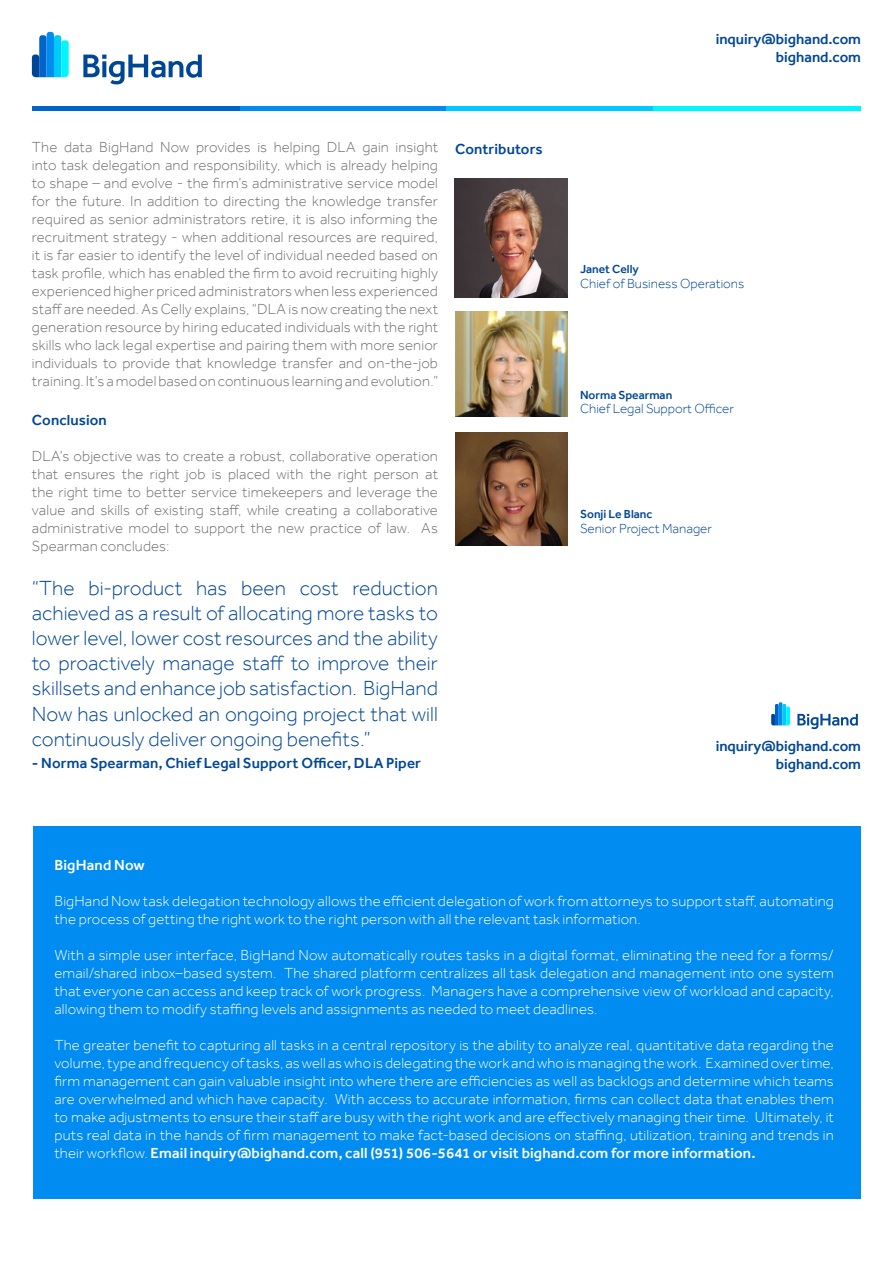
<style>
.page{position:relative;width:893px;height:1263px;background:#fff}
.page>*{position:absolute;margin:0;border:0;box-sizing:border-box;transform-origin:0 0}
.t1{font:300 21px/25.2px "Effra";color:#004696;text-align:justify}
.t2{font:300 15px/18px "Effra";letter-spacing:.01em;color:#fff;text-align:justify}
.t3{font:300 15px/18px "Effra";letter-spacing:.01em;color:#6d6e71;text-align:justify}
.t4{font:500 15px/18px "Effra";letter-spacing:.005em;color:#004696;text-align:right}
.t5{font:500 15px "Effra";letter-spacing:.01em;color:#fff}
.t6{font:300 13.5px "Effra";color:#004696}
.t7{font:500 12px "Effra";color:#004696}
.s1{font-weight:500}
</style>
<div class="page">
<svg style="left:32px;top:32px;width:37px;height:45px"></svg>
<svg style="left:83px;top:55px;width:119px;height:29px"></svg>
<div style="left:239px;top:106px;width:207px;height:5px;background:#008cf0"></div>
<div style="left:32px;top:106px;width:207px;height:5px;background:#0064c8"></div>
<div style="left:446px;top:106px;width:208px;height:5px;background:#00c9ff"></div>
<div style="left:654px;top:106px;width:207px;height:5px;background:#00f5ff"></div>
<svg style="left:771px;top:702px;width:19px;height:23px"></svg>
<svg style="left:797px;top:714px;width:61px;height:15px"></svg>
<img style="left:454px;top:178px;width:114px;height:120px">
<img style="left:456px;top:432px;width:111px;height:114px">
<div style="left:33px;top:826px;width:827px;height:372px;background:#008cf0"></div>
<img style="left:456px;top:312px;width:111px;height:104px">
<p class="t3" style="left:32px;top:138px;width:408px">The data BigHand Now provides is helping DLA gain insight into task delegation and responsibility, which is already helping to shape – and evolve - the firm’s administrative service model for the future. In addition to directing the knowledge transfer required as senior administrators retire, it is also informing the recruitment strategy - when additional resources are required, it is far easier to identify the level of individual needed based on task profile, which has enabled the firm to avoid recruiting highly experienced higher priced administrators when less experienced staff are needed. As Celly explains, “DLA is now creating the next generation resource by hiring educated individuals with the right skills who lack legal expertise and pairing them with more senior individuals to provide that knowledge transfer and on-the-job training. It’s a model based on continuous learning and evolution.”</p>
<p class="t4" style="left:32px;top:411px;width:76px">Conclusion</p>
<p class="t3" style="left:32px;top:447px;width:408px">DLA’s objective was to create a robust, collaborative operation that ensures the right job is placed with the right person at the right time to better service timekeepers and leverage the value and skills of existing staff, while creating a collaborative administrative model to support the new practice of law. As Spearman concludes:</p>
<p class="t1" style="left:32px;top:575px;width:408px">“The bi-product has been cost reduction achieved as a result of allocating more tasks to lower level, lower cost resources and the ability to proactively manage staff to improve their skillsets and enhance job satisfaction. BigHand Now has unlocked an ongoing project that will continuously deliver ongoing benefits.”</p>
<p class="t4" style="left:32px;top:754px;width:391px">- Norma Spearman, Chief Legal Support Officer, DLA Piper</p>
<p class="t4" style="left:455px;top:140px;width:89px">Contributors</p>
<p class="t4" style="left:716px;top:30px;width:147px">inquiry@bighand.com bighand.com</p>
<p class="t7" style="left:580px;top:261px;width:60px">Janet Celly</p>
<p class="t6" style="left:580px;top:275px;width:166px">Chief of Business Operations</p>
<p class="t7" style="left:580px;top:388px;width:94px">Norma Spearman</p>
<p class="t6" style="left:580px;top:401px;width:155px">Chief Legal Support Officer</p>
<p class="t7" style="left:580px;top:507px;width:74px">Sonji Le Blanc</p>
<p class="t6" style="left:580px;top:521px;width:133px">Senior Project Manager</p>
<p class="t4" style="left:716px;top:737px;width:147px">inquiry@bighand.com</p>
<p class="t4" style="left:776px;top:755px;width:87px">bighand.com</p>
<p class="t5" style="left:54px;top:856px;width:92px">BigHand Now</p>
<p class="t2" style="left:54px;top:892px;width:781px">BigHand Now task delegation technology allows the efficient delegation of work from attorneys to support staff, automating the process of getting the right work to the right person with all the relevant task information.</p>
<p class="t2" style="left:54px;top:946px;width:781px">With a simple user interface, BigHand Now automatically routes tasks in a digital format, eliminating the need for a forms/ email/shared inbox–based system. The shared platform centralizes all task delegation and management into one system that everyone can access and keep track of work progress. Managers have a comprehensive view of workload and capacity, allowing them to modify staffing levels and assignments as needed to meet deadlines.</p>
<p class="t2" style="left:54px;top:1036px;width:781px">The greater benefit to capturing all tasks in a central repository is the ability to analyze real, quantitative data regarding the volume, type and frequency of tasks, as well as who is delegating the work and who is managing the work. Examined over time, firm management can gain valuable insight into where there are efficiencies as well as backlogs and determine which teams are overwhelmed and which have capacity. With access to accurate information, firms can collect data that enables them to make adjustments to ensure their staff are busy with the right work and are effectively managing their time. Ultimately, it puts real data in the hands of firm management to make fact-based decisions on staffing, utilization, training and trends in their workflow. <span class="s1">Email inquiry@bighand.com, call (951) 506-5641 or visit bighand.com for more information.</span></p>
</div>
